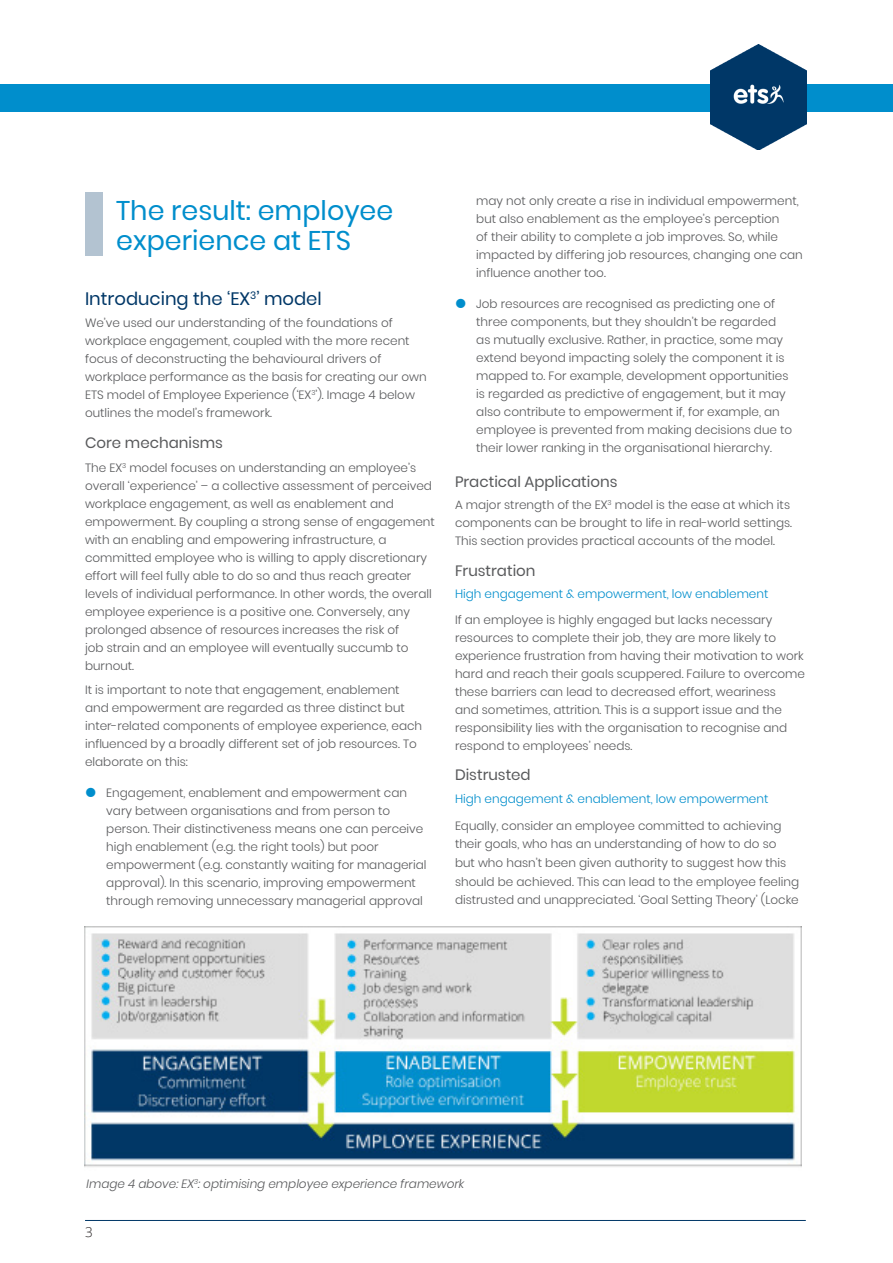
<style>
.page{position:relative;width:893px;height:1263px;background:#fff}
.page>*{position:absolute;margin:0;border:0;box-sizing:border-box;transform-origin:0 0}
.t1{font:27px "Poppins";color:#008ecc}
.t2{font:18px "Poppins";color:#003767}
.t3{font:15px "Poppins";color:#58595b}
.t4{font:300 13.5px "Open Sans";color:#231f20}
.t5{font:300 12px/18px "Poppins";color:#58595b}
.t6{font:300 12px "Poppins";color:#008ecc}
.t7{font:italic 300 12px "Poppins";color:#58595b}
</style>
<div class="page">
<hr style="left:85px;top:1220px;width:721px;height:1px;background:#003767">
<div style="left:0;top:84px;width:893px;height:28px;background:#008ecc"></div>
<img style="left:710px;top:45px;width:97px;height:105px">
<div style="left:85px;top:192px;width:17px;height:63px;background:#b3c3d1"></div>
<img style="left:85px;top:926px;width:716px;height:241px">
<p class="t1" style="left:116px;top:195px;width:279px">The result: employee</p>
<p class="t1" style="left:116px;top:225px;width:236px">experience at ETS</p>
<p class="t2" style="left:85px;top:288px;width:238px">Introducing the ‘EX<sup>3</sup>’ model</p>
<p class="t5" style="left:85px;top:314px;width:343px">We’ve used our understanding of the foundations of workplace engagement, coupled with the more recent focus of deconstructing the behavioural drivers of workplace performance as the basis for creating our own ETS model of Employee Experience (‘EX<sup>3</sup>’). Image 4 below outlines the model’s framework.</p>
<p class="t3" style="left:85px;top:434px;width:139px">Core mechanisms</p>
<p class="t5" style="left:85px;top:459px;width:351px">The EX<sup>3</sup> model focuses on understanding an employee’s overall ‘experience’ – a collective assessment of perceived workplace engagement, as well as enablement and empowerment. By coupling a strong sense of engagement with an enabling and empowering infrastructure, a committed employee who is willing to apply discretionary effort will feel fully able to do so and thus reach greater levels of individual performance. In other words, the overall employee experience is a positive one. Conversely, any prolonged absence of resources increases the risk of<br>job strain and an employee will eventually succumb to burnout.</p>
<p class="t5" style="left:85px;top:681px;width:339px">It is important to note that engagement, enablement and empowerment are regarded as three distinct but inter-related components of employee experience, each influenced by a broadly different set of job resources. To elaborate on this:</p>
<p class="t5" style="left:106px;top:784px;width:322px">Engagement, enablement and empowerment can vary between organisations and from person to person. Their distinctiveness means one can perceive high enablement (e.g. the right tools) but poor empowerment (e.g. constantly waiting for managerial approval). In this scenario, improving empowerment through removing unnecessary managerial approval</p>
<p class="t5" style="left:476px;top:192px;width:328px">may not only create a rise in individual empowerment, but also enablement as the employee’s perception<br>of their ability to complete a job improves. So, while impacted by differing job resources, changing one can influence another too.</p>
<p class="t5" style="left:476px;top:295px;width:317px">Job resources are recognised as predicting one of three components, but they shouldn’t be regarded as mutually exclusive. Rather, in practice, some may extend beyond impacting solely the component it is mapped to. For example, development opportunities is regarded as predictive of engagement, but it may also contribute to empowerment if, for example, an employee is prevented from making decisions due to their lower ranking in the organisational hierarchy.</p>
<p class="t3" style="left:455px;top:473px;width:164px">Practical Applications</p>
<p class="t5" style="left:455px;top:496px;width:339px">A major strength of the EX<sup>3</sup> model is the ease at which its components can be brought to life in real-world settings.<br>This section provides practical accounts of the model.</p>
<p class="t3" style="left:455px;top:562px;width:82px">Frustration</p>
<p class="t6" style="left:455px;top:587px;width:315px">High engagement &amp; empowerment, low enablement</p>
<p class="t5" style="left:455px;top:610px;width:352px">If an employee is highly engaged but lacks necessary resources to complete their job, they are more likely to experience frustration from having their motivation to work hard and reach their goals scuppered. Failure to overcome these barriers can lead to decreased effort, weariness<br>and sometimes, attrition. This is a support issue and the responsibility lies with the organisation to recognise and respond to employees’ needs.</p>
<p class="t3" style="left:455px;top:766px;width:77px">Distrusted</p>
<p class="t6" style="left:455px;top:791px;width:315px">High engagement &amp; enablement, low empowerment</p>
<p class="t5" style="left:455px;top:816px;width:346px;line-height:18.6px">Equally, consider an employee committed to achieving their goals, who has an understanding of how to do so but who hasn’t been given authority to suggest how this should be achieved. This can lead to the employee feeling distrusted and unappreciated. ‘Goal Setting Theory’ (Locke</p>
<p class="t7" style="left:87px;top:1177px;width:379px">Image 4 above: EX<sup>3</sup>: optimising employee experience framework</p>
<p class="t4" style="left:85px;top:1223px;width:9px">3</p>
</div>
